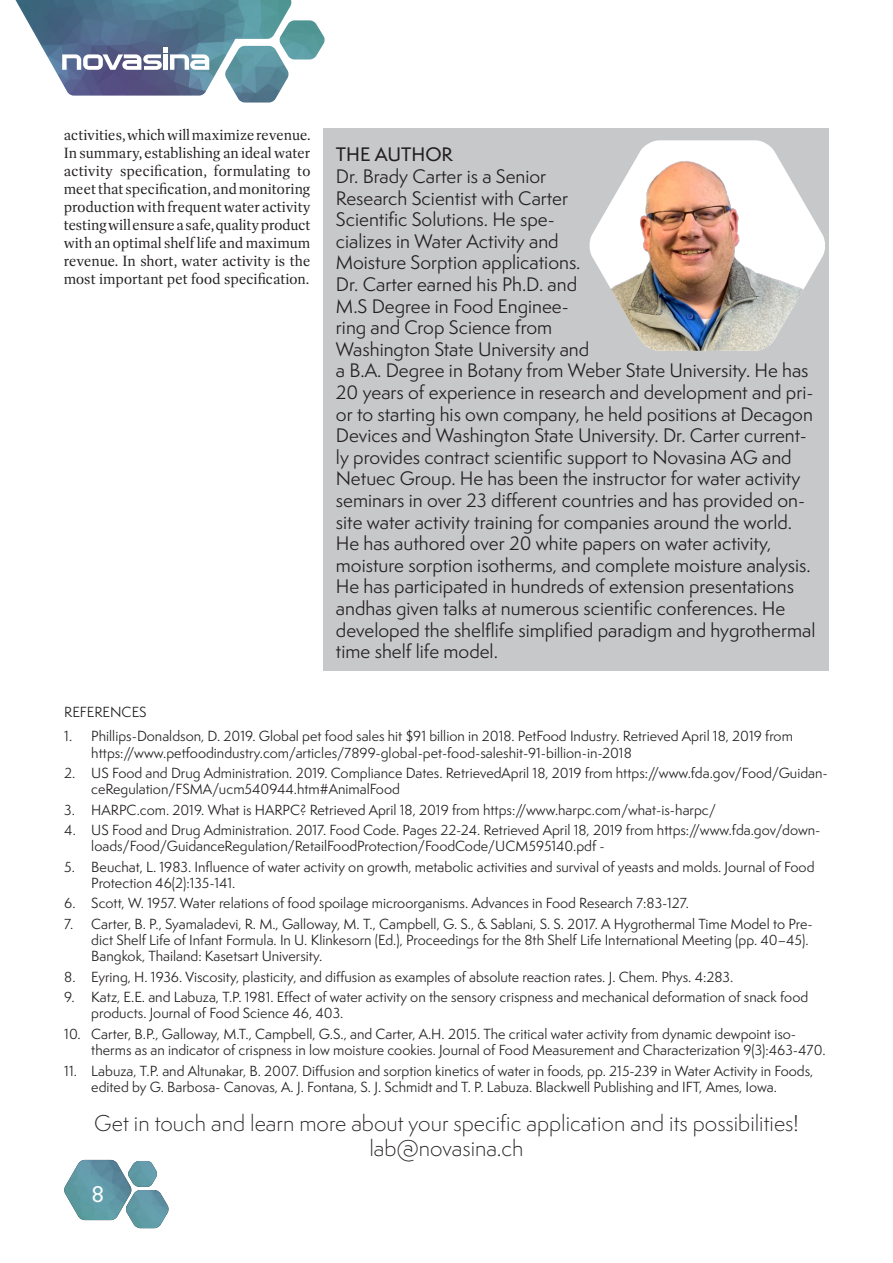
<style>
.page{position:relative;width:893px;height:1263px;background:#fff}
.page>*{position:absolute;margin:0;border:0;box-sizing:border-box;transform-origin:0 0}
.t1{font:300 21px/25.2px "Semplicita Pro";color:#231f20;text-align:center}
.t2{font:500 21px "Semplicita Pro";color:#fff}
.t3{font:18px/21.6px "Semplicita Pro";color:#231f20}
.t4{font:500 18px "Semplicita Pro";color:#231f20}
.t5{font:15px/18px "Dashiell Bright";color:#231f20;text-align:justify}
.t6{font:13.5px/16.2px "Semplicita Pro";color:#231f20}
</style>
<div class="page">
<img style="left:15px;top:0;width:277px;height:96px">
<img style="left:225px;top:46px;width:64px;height:57px">
<img style="left:279px;top:20px;width:46px;height:39px">
<svg style="left:64px;top:1160px;width:105px;height:68px"></svg>
<img style="left:128px;top:1161px;width:29px;height:26px">
<svg style="left:62px;top:47px;width:147px;height:23px"></svg>
<div style="left:323px;top:128px;width:505px;height:543px;background:#c7c8ca"></div>
<img style="left:589px;top:140px;width:236px;height:211px">
<p class="t5" style="left:64px;top:126px;width:248px">activities, which will maximize revenue.<br>In summary, establishing an ideal water activity specification, formulating to meet that specification, and monitoring production with frequent water activity testing will ensure a safe, quality product with an optimal shelf life and maximum revenue. In short, water activity is the most important pet food specification.</p>
<h2 class="t4" style="left:336px;top:142px;width:118px">THE AUTHOR</h2>
<p class="t3" style="left:336px;top:165px;width:481px">Dr. Brady Carter is a Senior<br>Research Scientist with Carter<br>Scientific Solutions. He spe-<br>cializes in Water Activity and<br>Moisture Sorption applications.<br>Dr. Carter earned his Ph.D. and<br>M.S Degree in Food Enginee-<br>ring and Crop Science from<br>Washington State University and<br>a B.A. Degree in Botany from Weber State University. He has 20 years of experience in research and development and pri&shy;or to starting his own company, he held positions at Decagon Devices and Washington State University. Dr. Carter current&shy;ly provides contract scientific support to Novasina AG and Netuec Group. He has been the instructor for water activity seminars in over 23 different countries and has provided on&shy;site water activity training for companies around the world.<br>He has authored over 20 white papers on water activity, moisture sorption isotherms, and complete moisture analysis.<br>He has participated in hundreds of extension presentations andhas given talks at numerous scientific conferences. He developed the shelflife simplified paradigm and hygrothermal time shelf life model.</p>
<p class="t6" style="left:64px;top:703px;width:84px">REFERENCES</p>
<p class="t6" style="left:91px;top:728px;width:703px;text-indent:-27px">1. Phillips-Donaldson, D. 2019. Global pet food sales hit $91 billion in 2018. PetFood Industry. Retrieved April 18, 2019 from https://www.petfoodindustry.com/articles/7899-global-pet-food-saleshit-91-billion-in-2018</p>
<p class="t6" style="left:91px;top:765px;width:738px;text-indent:-27px">2. US Food and Drug Administration. 2019. Compliance Dates. RetrievedApril 18, 2019 from https://www.fda.gov/Food/Guidan&shy;ceRegulation/FSMA/ucm540944.htm#AnimalFood</p>
<p class="t6" style="left:64px;top:801px;width:653px">3. HARPC.com. 2019. What is HARPC? Retrieved April 18, 2019 from https://www.harpc.com/what-is-harpc/</p>
<p class="t6" style="left:91px;top:822px;width:731px;text-indent:-27px">4. US Food and Drug Administration. 2017. Food Code. Pages 22-24. Retrieved April 18, 2019 from https://www.fda.gov/down&shy;loads/Food/GuidanceRegulation/RetailFoodProtection/FoodCode/UCM595140.pdf -</p>
<p class="t6" style="left:91px;top:858px;width:725px;text-indent:-27px">5. Beuchat, L. 1983. Influence of water activity on growth, metabolic activities and survival of yeasts and molds. Journal of Food<br>Protection 46(2):135-141.</p>
<p class="t6" style="left:64px;top:895px;width:626px">6. Scott, W. 1957. Water relations of food spoilage microorganisms. Advances in Food Research 7:83-127.</p>
<p class="t6" style="left:91px;top:915px;width:723px;text-indent:-27px">7. Carter, B. P., Syamaladevi, R. M., Galloway, M. T., Campbell, G. S., &amp; Sablani, S. S. 2017. A Hygrothermal Time Model to Pre&shy;dict Shelf Life of Infant Formula. In U. Klinkesorn (Ed.), Proceedings for the 8th Shelf Life International Meeting (pp. 40–45).<br>Bangkok, Thailand: Kasetsart University.</p>
<p class="t6" style="left:64px;top:968px;width:670px">8. Eyring, H. 1936. Viscosity, plasticity, and diffusion as examples of absolute reaction rates. J. Chem. Phys. 4:283.</p>
<p class="t6" style="left:91px;top:989px;width:718px;text-indent:-27px">9. Katz, E.E. and Labuza, T.P. 1981. Effect of water activity on the sensory crispness and mechanical deformation of snack food products. Journal of Food Science 46, 403.</p>
<p class="t6" style="left:91px;top:1025px;width:736px;text-indent:-27px">10. Carter, B.P., Galloway, M.T., Campbell, G.S., and Carter, A.H. 2015. The critical water activity from dynamic dewpoint iso&shy;therms as an indicator of crispness in low moisture cookies. Journal of Food Measurement and Characterization 9(3):463-470.</p>
<p class="t6" style="left:91px;top:1062px;width:724px;text-indent:-27px">11. Labuza, T.P. and Altunakar, B. 2007. Diffusion and sorption kinetics of water in foods, pp. 215-239 in Water Activity in Foods, edited by G. Barbosa- Canovas, A. J. Fontana, S. J. Schmidt and T. P. Labuza. Blackwell Publishing and IFT, Ames, Iowa.</p>
<h1 class="t1" style="left:94px;top:1111px;width:706px">Get in touch and learn more about your specific application and its possibilities! lab@novasina.ch</h1>
<h1 class="t2" style="left:91px;top:1179px;width:14px">8</h1>
</div>
